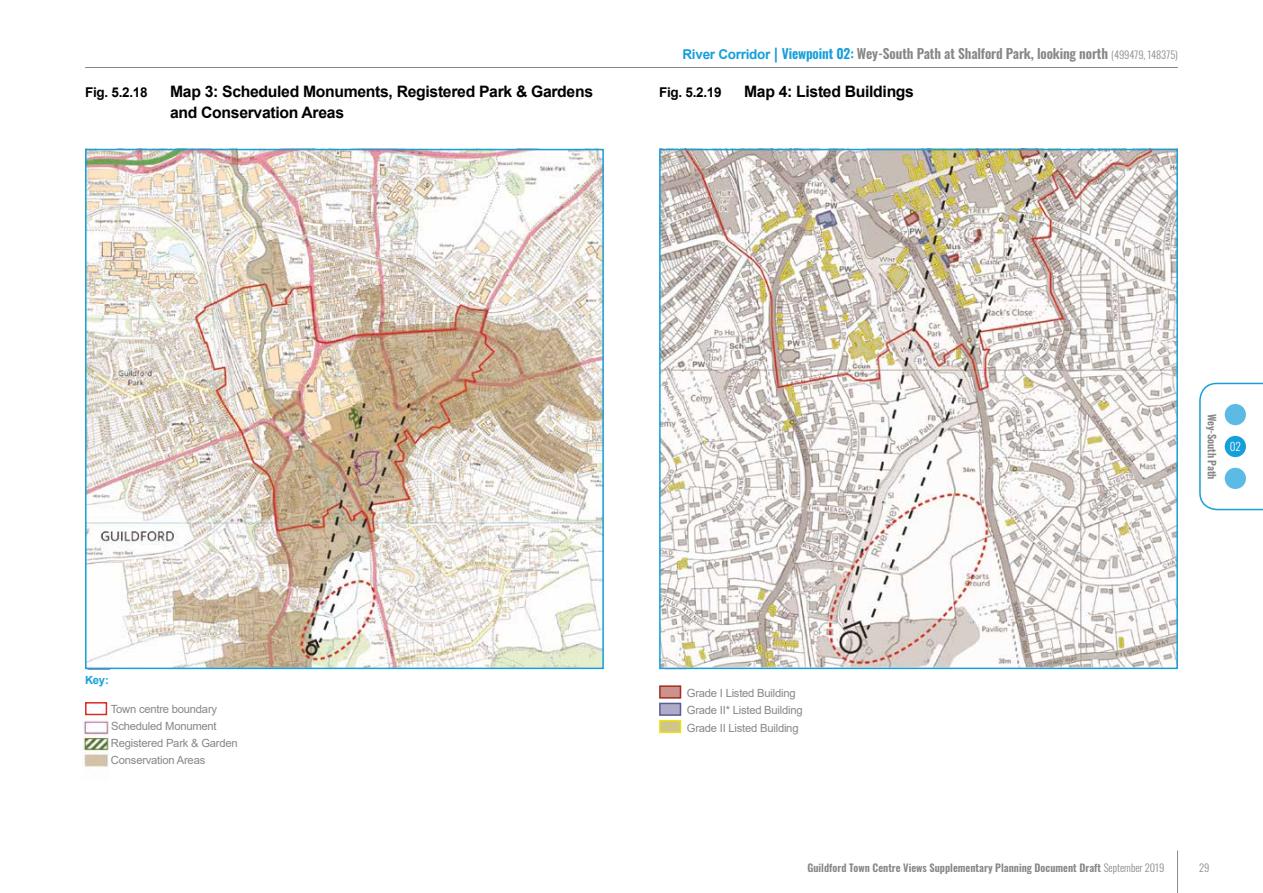
<style>
.page{position:relative;width:1263px;height:893px;background:#fff}
.page>*{position:absolute;margin:0;border:0;box-sizing:border-box;transform-origin:0 0}
.t1{font:700 15.75px/21px "Arial";letter-spacing:-.02em;color:#000}
.t2{font:600 13.5px "Oswald";letter-spacing:-.01em;color:#878787}
.t3{font:700 13.5px "Arial";letter-spacing:-.02em;color:#000}
.t4{font:11.25px/16.8px "Arial";letter-spacing:-.02em;color:#878787}
.t5{font:700 11.25px "Arial";color:#159fdb}
.t6{font:300 11.25px "Oswald";color:#fff}
.t7{font:600 10.5px "Oswald";color:#878787}
.t8{font:300 10.5px "Oswald";color:#878787}
.s1{font-family:"Arial";font-weight:700;color:#159fdb}
.s2{font-family:"Arial";font-weight:700;font-size:15.75px;color:#159fdb}
.s3{color:#159fdb}
.s4{font-weight:300;font-size:10.5px}
.s5{font-weight:300}
</style>
<div class="page">
<hr style="left:1177px;top:850px;width:1px;height:43px;background:#878787">
<img style="left:662px;top:152px;width:513px;height:514px">
<img style="left:88px;top:152px;width:513px;height:514px">
<div style="left:85px;top:149px;width:519px;height:520px;border:2px solid #159fdb"></div>
<img style="left:82px;top:721px;width:26px;height:47px">
<div style="left:85px;top:702px;width:22px;height:13px;border:2px solid #dc2b1e"></div>
<div style="left:659px;top:149px;width:519px;height:520px;border:2px solid #159fdb"></div>
<div style="left:659px;top:685px;width:22px;height:14px;background:#cd928e;border:2px solid #9f2e1b"></div>
<div style="left:659px;top:703px;width:22px;height:13px;background:#aeaac7;border:2px solid #595d95"></div>
<div style="left:659px;top:720px;width:22px;height:13px;background:#cfc58b;border:2px solid #eee30e"></div>
<hr style="left:85px;top:67px;width:1093px;height:1px;background:#878787">
<svg style="left:1199px;top:382px;width:64px;height:129px"></svg>
<div style="left:1225px;top:404px;width:21px;height:21px;background:#5bbbe5;border-radius:50%"></div>
<div style="left:1225px;top:436px;width:21px;height:21px;background:#159fdb;border-radius:50%"></div>
<div style="left:1225px;top:468px;width:21px;height:21px;background:#5bbbe5;border-radius:50%"></div>
<p class="t2" style="left:682px;top:46px;width:497px"><span class="s1">River Corridor</span> <span class="s2">|</span> <span class="s3">Viewpoint 02:</span> Wey-South Path at Shalford Park, looking north <span class="s4">(499479, 148375)</span></p>
<p class="t3" style="left:85px;top:82px;width:64px">Fig. 5.2.18</p>
<h1 class="t1" style="left:170px;top:81px;width:424px">Map 3: Scheduled Monuments, Registered Park &amp; Gardens and Conservation Areas</h1>
<p class="t3" style="left:659px;top:82px;width:64px">Fig. 5.2.19</p>
<h1 class="t1" style="left:744px;top:81px;width:171px">Map 4: Listed Buildings</h1>
<p class="t5" style="left:85px;top:672px;width:25px">Key:</p>
<p class="t4" style="left:111px;top:701px;width:128px">Town centre boundary<br>Scheduled Monument<br>Registered Park &amp; Garden<br>Conservation Areas</p>
<p class="t7" style="left:1218px;top:414px;width:67px;rotate:90deg">Wey-South Path</p>
<p class="t6" style="left:1230px;top:437px;width:13px">02</p>
<p class="t4" style="left:687px;top:684px;width:117px;line-height:17.2px">Grade I Listed Building<br>Grade II* Listed Building<br>Grade II Listed Building</p>
<p class="t7" style="left:807px;top:862px;width:358px">Guildford Town Centre Views Supplementary Planning Document Draft <span class="s5">September 2019</span></p>
<p class="t8" style="left:1199px;top:858px;width:12px">29</p>
</div>
